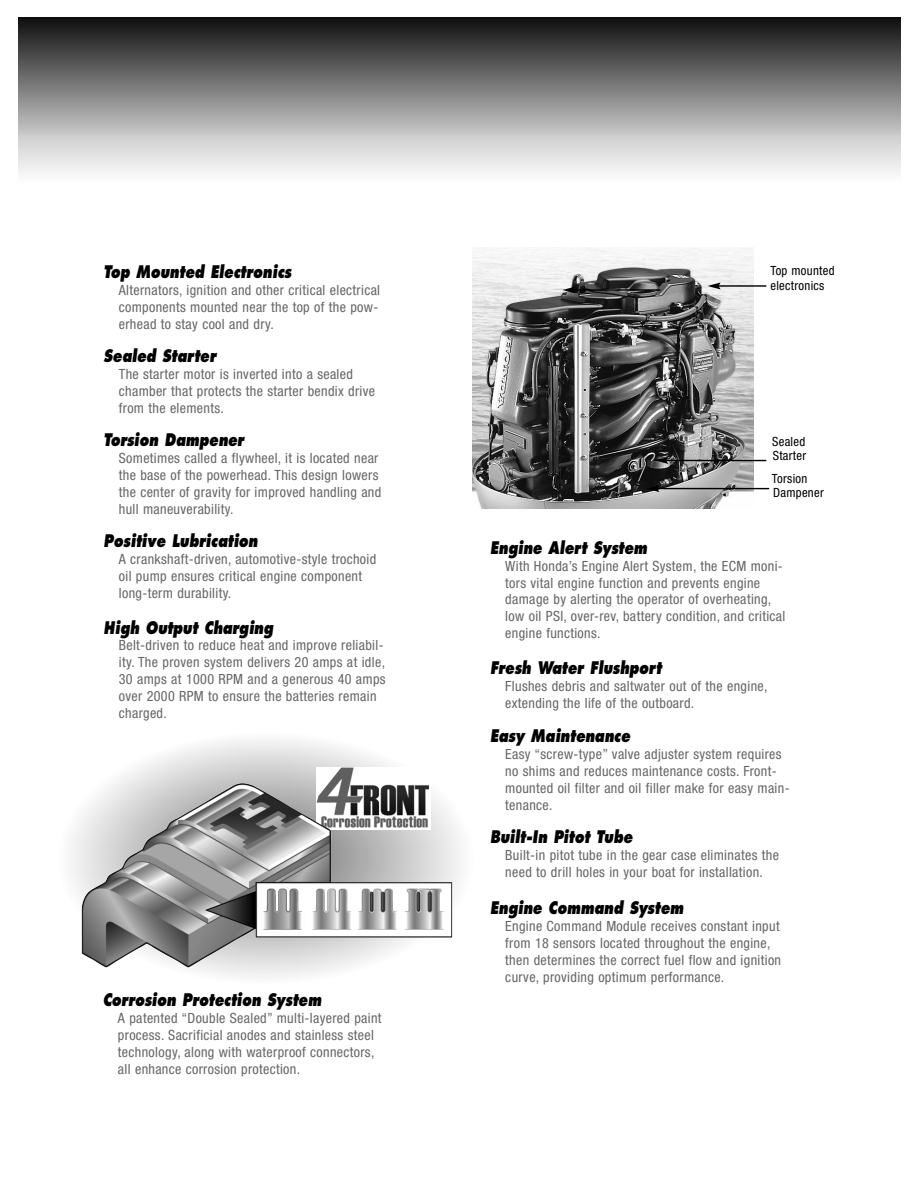
<style>
.page{position:relative;width:918px;height:1188px;background:#fff}
.page>*{position:absolute;margin:0;border:0;box-sizing:border-box;transform-origin:0 0}
.t1{font:italic 800 16.95px "Futura";color:#000;scale:.8 1}
.t2{font:condensed 14.1px/17px "Helvetica Neue";letter-spacing:.025em;color:#666}
.t3{font:condensed 12.75px/14.1px "Helvetica Neue";letter-spacing:.025em;color:#000}
</style>
<div class="page">
<div style="left:18px;top:134px;width:883px;height:47px;background:linear-gradient(to bottom,#cdcdcd,#fcfcfc)"></div>
<div style="left:18px;top:18px;width:883px;height:116px;background:linear-gradient(to bottom,#0f0f0f,#c5c5c5)"></div>
<img style="left:472px;top:248px;width:282px;height:261px">
<hr style="left:573px;top:289px;width:87px;height:2px;background:#000">
<svg style="left:563px;top:286px;width:13px;height:8px"></svg>
<hr style="left:718px;top:285px;width:48px;height:2px;background:#000">
<svg style="left:708px;top:282px;width:13px;height:8px"></svg>
<hr style="left:657px;top:488px;width:112px;height:1px;background:#000">
<svg style="left:646px;top:485px;width:13px;height:7px"></svg>
<hr style="left:666px;top:460px;width:100px;height:1px;background:#000">
<svg style="left:655px;top:457px;width:13px;height:7px"></svg>
<svg style="left:118px;top:755px;width:272px;height:27px"></svg>
<img style="left:317px;top:767px;width:73px;height:15px">
<img style="left:82px;top:782px;width:370px;height:186px">
<p class="t1" style="left:104px;top:264px;width:236px">Top Mounted Electronics</p>
<p class="t2" style="left:119px;top:283px;width:263px">Alternators, ignition and other critical electrical components mounted near the top of the pow&shy;erhead to stay cool and dry.</p>
<p class="t1" style="left:104px;top:348px;width:142px">Sealed Starter</p>
<p class="t2" style="left:119px;top:367px;width:258px">The starter motor is inverted into a sealed chamber that protects the starter bendix drive from the elements.</p>
<p class="t1" style="left:104px;top:432px;width:177px">Torsion Dampener</p>
<p class="t2" style="left:119px;top:451px;width:264px">Sometimes called a flywheel, it is located near the base of the powerhead. This design lowers the center of gravity for improved handling and hull maneuverability.</p>
<p class="t1" style="left:104px;top:533px;width:194px">Positive Lubrication</p>
<p class="t2" style="left:119px;top:551px;width:259px">A crankshaft-driven, automotive-style trochoid oil pump ensures critical engine component long-term durability.</p>
<p class="t1" style="left:104px;top:620px;width:214px">High Output Charging</p>
<p class="t2" style="left:119px;top:638px;width:268px">Belt-driven to reduce heat and improve reliabil&shy;ity. The proven system delivers 20 amps at idle, 30 amps at 1000 RPM and a generous 40 amps over 2000 RPM to ensure the batteries remain charged.</p>
<p class="t1" style="left:103px;top:992px;width:275px">Corrosion Protection System</p>
<p class="t2" style="left:118px;top:1010px;width:265px">A patented “Double Sealed” multi-layered paint process. Sacrificial anodes and stainless steel technology, along with waterproof connectors, all enhance corrosion protection.</p>
<p class="t3" style="left:770px;top:264px;width:66px;line-height:15.5px">Top mounted electronics</p>
<p class="t3" style="left:772px;top:435px;width:36px">Sealed<br>Starter</p>
<p class="t3" style="left:772px;top:473px;width:53px">Torsion<br>Dampener</p>
<p class="t1" style="left:490px;top:540px;width:198px">Engine Alert System</p>
<p class="t2" style="left:505px;top:558px;width:282px">With Honda’s Engine Alert System, the ECM moni&shy;tors vital engine function and prevents engine damage by alerting the operator of overheating, low oil PSI, over-rev, battery condition, and critical engine functions.</p>
<p class="t1" style="left:490px;top:661px;width:216px">Fresh Water Flushport</p>
<p class="t2" style="left:505px;top:679px;width:264px">Flushes debris and saltwater out of the engine, extending the life of the outboard.</p>
<p class="t1" style="left:490px;top:728px;width:177px">Easy Maintenance</p>
<p class="t2" style="left:505px;top:747px;width:286px">Easy “screw-type” valve adjuster system requires no shims and reduces maintenance costs. Front&shy;mounted oil filter and oil filler make for easy main&shy;tenance.</p>
<p class="t1" style="left:490px;top:829px;width:180px">Built-In Pitot Tube</p>
<p class="t2" style="left:505px;top:847px;width:275px">Built-in pitot tube in the gear case eliminates the need to drill holes in your boat for installation.</p>
<p class="t1" style="left:490px;top:900px;width:243px">Engine Command System</p>
<p class="t2" style="left:505px;top:919px;width:277px">Engine Command Module receives constant input from 18 sensors located throughout the engine, then determines the correct fuel flow and ignition curve, providing optimum performance.</p>
</div>
